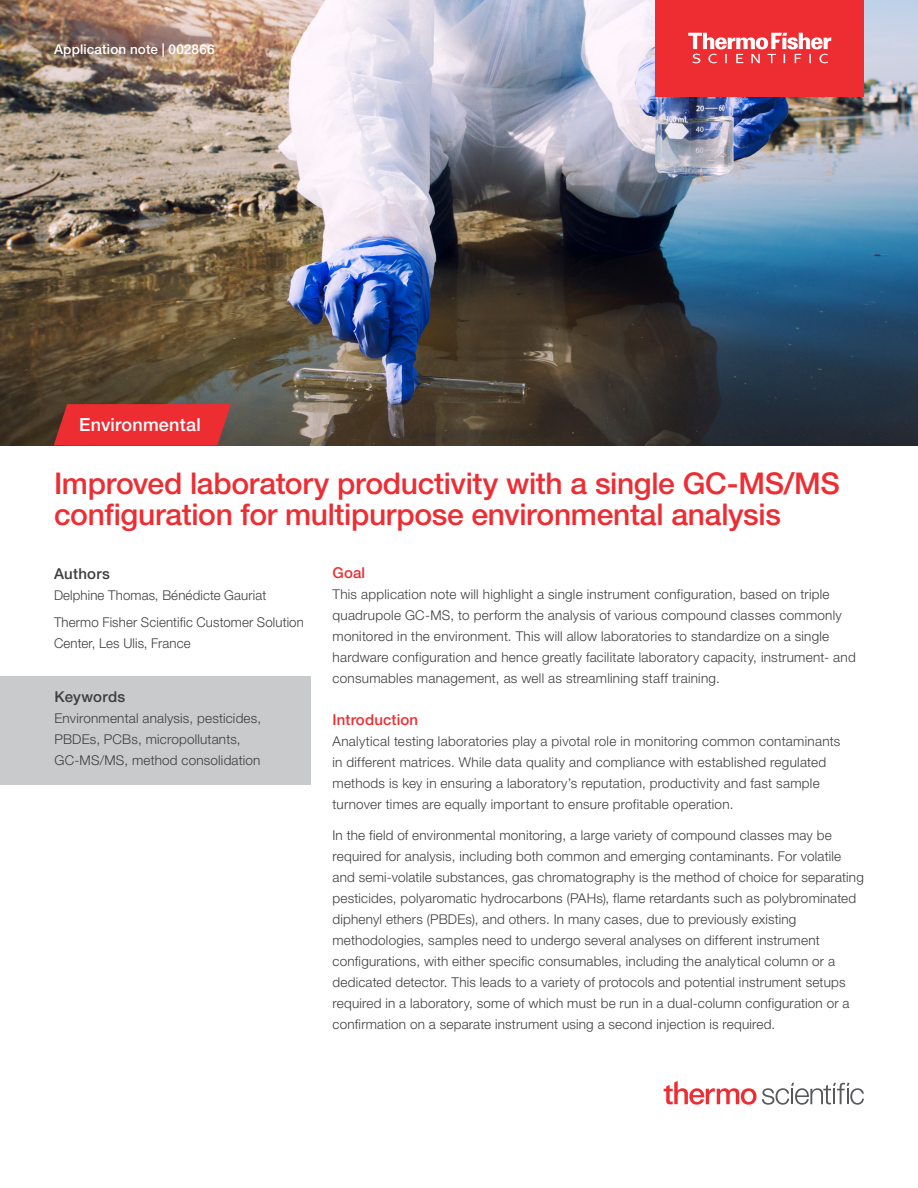
<style>
.page{position:relative;width:918px;height:1188px;background:#fff}
.page>*{position:absolute;margin:0;border:0;box-sizing:border-box;transform-origin:0 0}
.t1{font:500 30px/31.5px "Helvetica Neue LTW1 G";letter-spacing:-.01em;color:#ee2d33}
.t2{font:500 18px "Helvetica Neue LTW1 G";letter-spacing:.01em;color:#fff}
.t3{font:500 15px "Helvetica Neue LTW1 G";letter-spacing:.01em;color:#ee2d33}
.t4{font:500 15px "Helvetica Neue LTW1 G";letter-spacing:.02em;color:#3e3e3f}
.t5{font:300 13.5px/21px "Helvetica Neue LTW1 G";letter-spacing:.015em;color:#3e3e3f}
.t6{font:500 13.5px "Helvetica Neue LTW1 G";letter-spacing:.01em;color:#fff}
</style>
<div class="page">
<img style="left:0;top:0;width:918px;height:446px">
<svg style="left:664px;top:1081px;width:200px;height:24px"></svg>
<div style="left:0;top:676px;width:310px;height:109px;background:#c9cacc"></div>
<div style="left:656px;top:0;width:208px;height:96px;background:#ee2d33"></div>
<svg style="left:688px;top:33px;width:143px;height:30px"></svg>
<svg style="left:54px;top:404px;width:177px;height:42px;background:#df2f33"></svg>
<p class="t6" style="left:54px;top:41px;width:162px">Application note | 002866</p>
<h2 class="t2" style="left:79px;top:414px;width:123px">Environmental</h2>
<h1 class="t1" style="left:54px;top:468px;width:788px">Improved laboratory productivity with a single GC-MS/MS configuration for multipurpose environmental analysis</h1>
<p class="t4" style="left:54px;top:565px;width:58px">Authors</p>
<p class="t5" style="left:54px;top:582px;width:251px;line-height:26.4px">Delphine Thomas, Bénédicte Gauriat<br>Thermo Fisher Scientific Customer Solution</p>
<p class="t5" style="left:54px;top:632px;width:138px">Center, Les Ulis, France</p>
<p class="t4" style="left:54px;top:687px;width:72px">Keywords</p>
<p class="t5" style="left:54px;top:707px;width:208px">Environmental analysis, pesticides,<br>PBDEs, PCBs, micropollutants,<br>GC-MS/MS, method consolidation</p>
<p class="t3" style="left:333px;top:563px;width:34px">Goal</p>
<p class="t5" style="left:333px;top:583px;width:525px">This application note will highlight a single instrument configuration, based on triple quadrupole GC-MS, to perform the analysis of various compound classes commonly monitored in the environment. This will allow laboratories to standardize on a single hardware configuration and hence greatly facilitate laboratory capacity, instrument- and consumables management, as well as streamlining staff training.</p>
<p class="t3" style="left:333px;top:710px;width:87px">Introduction</p>
<p class="t5" style="left:333px;top:730px;width:509px">Analytical testing laboratories play a pivotal role in monitoring common contaminants in different matrices. While data quality and compliance with established regulated methods is key in ensuring a laboratory’s reputation, productivity and fast sample turnover times are equally important to ensure profitable operation.</p>
<p class="t5" style="left:333px;top:825px;width:533px">In the field of environmental monitoring, a large variety of compound classes may be required for analysis, including both common and emerging contaminants. For volatile and semi-volatile substances, gas chromatography is the method of choice for separating pesticides, polyaromatic hydrocarbons (PAHs), flame retardants such as polybrominated diphenyl ethers (PBDEs), and others. In many cases, due to previously existing methodologies, samples need to undergo several analyses on different instrument configurations, with either specific consumables, including the analytical column or a dedicated detector. This leads to a variety of protocols and potential instrument setups required in a laboratory, some of which must be run in a dual-column configuration or a confirmation on a separate instrument using a second injection is required.</p>
</div>
